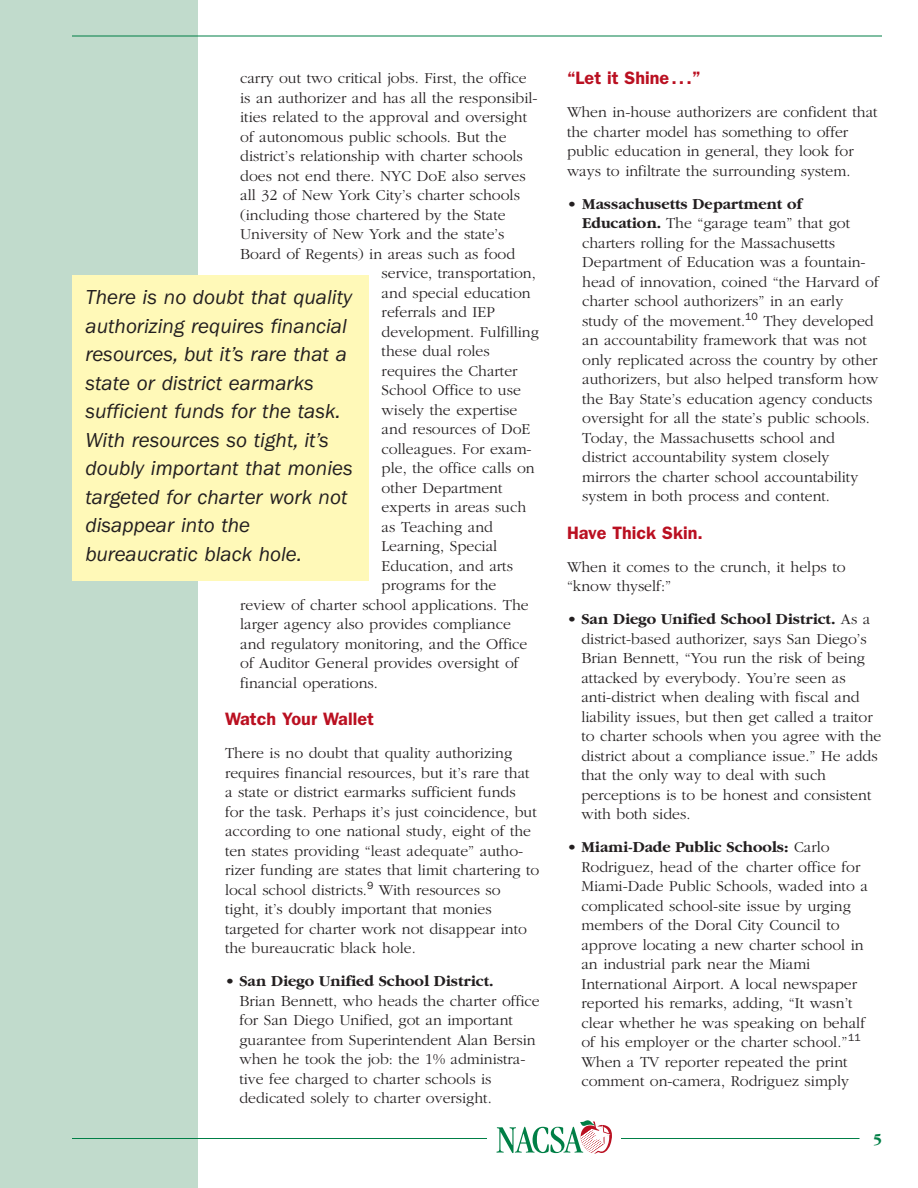
<style>
.page{position:relative;width:918px;height:1188px;background:#fff}
.page>*{position:absolute;margin:0;border:0;box-sizing:border-box;transform-origin:0 0}
.t1{font:italic 21px/28.5px "Franklin Gothic";color:#231f20}
.t2{font:600 18px "Franklin Gothic";color:#ba1021}
.t3{font:300 15.75px/19.5px "Garamond";color:#231f20}
.t4{font:700 15.75px "Garamond";color:#231f20}
.t5{font:700 15.75px "Garamond";color:#007f46}
.s1{font-weight:700}
</style>
<div class="page">
<div style="left:0;top:0;width:198px;height:1188px;background:#c1dbcc"></div>
<hr style="left:72px;top:36px;width:810px;height:1px;background:#007f46">
<hr style="left:72px;top:1138px;width:788px;height:1px;background:#007f46">
<div style="left:488px;top:1116px;width:133px;height:40px;background:#fff"></div>
<svg style="left:496px;top:1120px;width:116px;height:34px"></svg>
<div style="left:72px;top:275px;width:296px;height:305px;background:#fff9b8"></div>
<p class="t3" style="left:240px;top:68px;width:288px">carry out two critical jobs. First, the office</p>
<p class="t3" style="left:240px;top:87px;width:299px">is an authorizer and has all the responsibil-</p>
<p class="t3" style="left:240px;top:107px;width:288px">ities related to the approval and oversight</p>
<p class="t3" style="left:240px;top:126px;width:268px">of autonomous public schools. But the</p>
<p class="t3" style="left:240px;top:146px;width:284px">district’s relationship with charter schools</p>
<p class="t3" style="left:240px;top:165px;width:287px">does not end there. NYC DoE also serves</p>
<p class="t3" style="left:240px;top:185px;width:281px">all 32 of New York City’s charter schools</p>
<p class="t3" style="left:240px;top:204px;width:267px">(including those chartered by the State</p>
<p class="t3" style="left:240px;top:224px;width:266px">University of New York and the state’s</p>
<p class="t3" style="left:240px;top:243px;width:277px">Board of Regents) in areas such as food</p>
<p class="t3" style="left:382px;top:263px;width:156px">service, transportation,</p>
<p class="t3" style="left:382px;top:282px;width:151px">and special education</p>
<p class="t3" style="left:382px;top:302px;width:115px">referrals and IEP</p>
<p class="t3" style="left:382px;top:321px;width:159px">development. Fulfilling</p>
<p class="t3" style="left:382px;top:341px;width:110px">these dual roles</p>
<p class="t3" style="left:382px;top:360px;width:137px">requires the Charter</p>
<p class="t3" style="left:382px;top:380px;width:141px">School Office to use</p>
<p class="t3" style="left:382px;top:399px;width:137px">wisely the expertise</p>
<p class="t3" style="left:382px;top:419px;width:150px">and resources of DoE</p>
<p class="t3" style="left:382px;top:438px;width:151px">colleagues. For exam-</p>
<p class="t3" style="left:382px;top:458px;width:155px">ple, the office calls on</p>
<p class="t3" style="left:382px;top:477px;width:122px">other Department</p>
<p class="t3" style="left:382px;top:497px;width:146px">experts in areas such</p>
<p class="t3" style="left:382px;top:516px;width:113px">as Teaching and</p>
<p class="t3" style="left:382px;top:536px;width:117px">Learning, Special</p>
<p class="t3" style="left:382px;top:555px;width:133px">Education, and arts</p>
<p class="t3" style="left:382px;top:575px;width:116px">programs for the</p>
<p class="t3" style="left:240px;top:594px;width:290px">review of charter school applications. The</p>
<p class="t3" style="left:240px;top:614px;width:272px">larger agency also provides compliance</p>
<p class="t3" style="left:240px;top:633px;width:289px">and regulatory monitoring, and the Office</p>
<p class="t3" style="left:240px;top:653px;width:280px">of Auditor General provides oversight of</p>
<p class="t3" style="left:240px;top:672px;width:139px">financial operations.</p>
<p class="t2" style="left:225px;top:713px;width:150px">Watch Your Wallet</p>
<p class="t3" style="left:225px;top:743px;width:316px">There is no doubt that quality authorizing requires financial resources, but it’s rare that a state or district earmarks sufficient funds<br>for the task. Perhaps it’s just coincidence, but according to one national study, eight of the ten states providing “least adequate” autho&shy;rizer funding are states that limit chartering to local school districts.<sup>9</sup> With resources so<br>tight, it’s doubly important that monies targeted for charter work not disappear into the bureaucratic black hole.</p>
<p class="t4" style="left:225px;top:971px;width:270px">• San Diego Unified School District.</p>
<p class="t3" style="left:239px;top:990px;width:302px">Brian Bennett, who heads the charter office for San Diego Unified, got an important guarantee from Superintendent Alan Bersin when he took the job: the 1% administra&shy;tive fee charged to charter schools is dedicated solely to charter oversight.</p>
<p class="t1" style="left:86px;top:285px;width:269px">There is no doubt that quality authorizing requires financial resources, but it’s rare that a state or district earmarks sufficient funds for the task.<br>With resources so tight, it’s doubly important that monies targeted for charter work not disappear into the bureaucratic black hole.</p>
<p class="t2" style="left:567px;top:72px;width:135px">“Let it Shine...”</p>
<p class="t3" style="left:567px;top:102px;width:312px">When in-house authorizers are confident that the charter model has something to offer public education in general, they look for ways to infiltrate the surrounding system.</p>
<p class="t3" style="left:582px;top:194px;width:298px;text-indent:-15px">• <span class="s1">Massachusetts Department of Education.</span> The “garage team” that got charters rolling for the Massachusetts Department of Education was a fountain&shy;head of innovation, coined “the Harvard of charter school authorizers” in an early study of the movement.<sup>10</sup> They developed an accountability framework that was not only replicated across the country by other authorizers, but also helped transform how the Bay State’s education agency conducts oversight for all the state’s public schools.<br>Today, the Massachusetts school and district accountability system closely mirrors the charter school accountability system in both process and content.</p>
<p class="t2" style="left:567px;top:526px;width:137px">Have Thick Skin.</p>
<p class="t3" style="left:567px;top:557px;width:280px">When it comes to the crunch, it helps to “know thyself:”</p>
<p class="t3" style="left:581px;top:609px;width:301px;text-indent:-14px"><span class="s1">• San Diego Unified School District.</span> As a district-based authorizer, says San Diego’s Brian Bennett, “You run the risk of being attacked by everybody. You’re seen as anti-district when dealing with fiscal and liability issues, but then get called a traitor to charter schools when you agree with the district about a compliance issue.” He adds that the only way to deal with such perceptions is to be honest and consistent with both sides.</p>
<p class="t3" style="left:581px;top:837px;width:288px;text-indent:-14px"><span class="s1">• Miami-Dade Public Schools:</span> Carlo Rodriguez, head of the charter office for Miami-Dade Public Schools, waded into a complicated school-site issue by urging members of the Doral City Council to approve locating a new charter school in an industrial park near the Miami International Airport. A local newspaper reported his remarks, adding, “It wasn’t clear whether he was speaking on behalf of his employer or the charter school.”<sup>11<br></sup>When a TV reporter repeated the print comment on-camera, Rodriguez simply</p>
<p class="t5" style="left:873px;top:1129px;width:10px">5</p>
</div>
